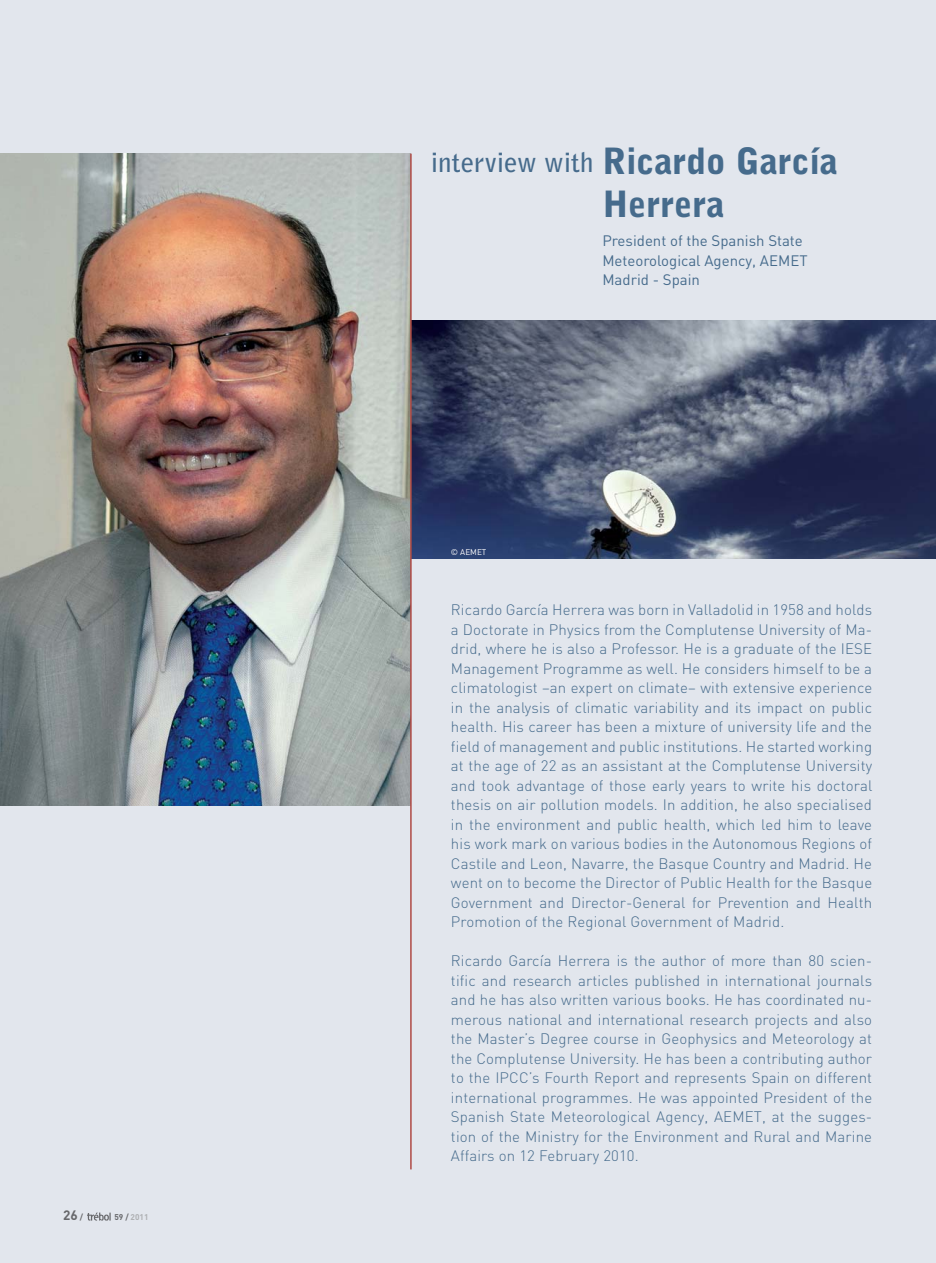
<style>
.page{position:relative;width:936px;height:1263px;background:#fff}
.page>*{position:absolute;margin:0;border:0;box-sizing:border-box;transform-origin:0 0}
.t1{font:900 36px/43.2px "Bell Gothic Std";color:#466b8c}
.t2{font:700 27px "Bell Gothic Std";color:#466b8c}
.t3{font:300 15px/19.5px "DIN";letter-spacing:.01em;color:#466b8c;text-align:justify}
.t4{font:15px/19.5px "DIN";color:#466b8c}
.t5{font:700 13.5px "DIN";color:#67686b}
.t6{font:700 8.25px "DIN";color:#aeb0b3}
.t7{font:8.25px "DIN";color:#fff}
.s1{font-size:8.25px}
.s2{color:#67686b}
</style>
<div class="page">
<div style="left:0;top:0;width:935px;height:1263px;background:#e2e6ed"></div>
<svg style="left:87px;top:1212px;width:24px;height:9px"></svg>
<hr style="left:935px;top:0;width:1px;height:1263px;background:#e2e6ed">
<img style="left:0;top:154px;width:410px;height:651px">
<img style="left:411px;top:321px;width:525px;height:237px">
<hr style="left:410px;top:154px;width:1px;height:1015px;background:#af4a45">
<hr style="left:935px;top:558px;width:1px;height:199px;background:#b7c4d4">
<svg style="left:935px;top:541px;width:1px;height:17px"></svg>
<p class="t5" style="left:63px;top:1210px;width:21px">26 <span class="s1">/</span></p>
<p class="t6" style="left:114px;top:1214px;width:36px"><span class="s2">59 /</span> 2011</p>
<h2 class="t2" style="left:431px;top:150px;width:164px">interview with</h2>
<h1 class="t1" style="left:602px;top:141px;width:237px">Ricardo García<br>Herrera</h1>
<p class="t4" style="left:602px;top:233px;width:207px">President of the Spanish State<br>Meteorological Agency, AEMET<br>Madrid - Spain</p>
<p class="t7" style="left:451px;top:549px;width:37px">© AEMET</p>
<p class="t3" style="left:451px;top:602px;width:423px">Ricardo García Herrera was born in Valladolid in 1958 and holds a Doctorate in Physics from the Complutense University of Ma&shy;drid, where he is also a Professor. He is a graduate of the IESE Management Programme as well. He considers himself to be a climatologist –an expert on climate– with extensive experience in the analysis of climatic variability and its impact on public health. His career has been a mixture of university life and the field of management and public institutions. He started working at the age of 22 as an assistant at the Complutense University and took advantage of those early years to write his doctoral thesis on air pollution models. In addition, he also specialised in the environment and public health, which led him to leave his work mark on various bodies in the Autonomous Regions of Castile and Leon, Navarre, the Basque Country and Madrid. He went on to become the Director of Public Health for the Basque Government and Director-General for Prevention and Health Promotion of the Regional Government of Madrid.</p>
<p class="t3" style="left:451px;top:953px;width:423px">Ricardo García Herrera is the author of more than 80 scien&shy;tific and research articles published in international journals and he has also written various books. He has coordinated nu&shy;merous national and international research projects and also the Master’s Degree course in Geophysics and Meteorology at the Complutense University. He has been a contributing author to the IPCC’s Fourth Report and represents Spain on different international programmes. He was appointed President of the Spanish State Meteorological Agency, AEMET, at the sugges&shy;tion of the Ministry for the Environment and Rural and Marine Affairs on 12 February 2010.</p>
</div>
